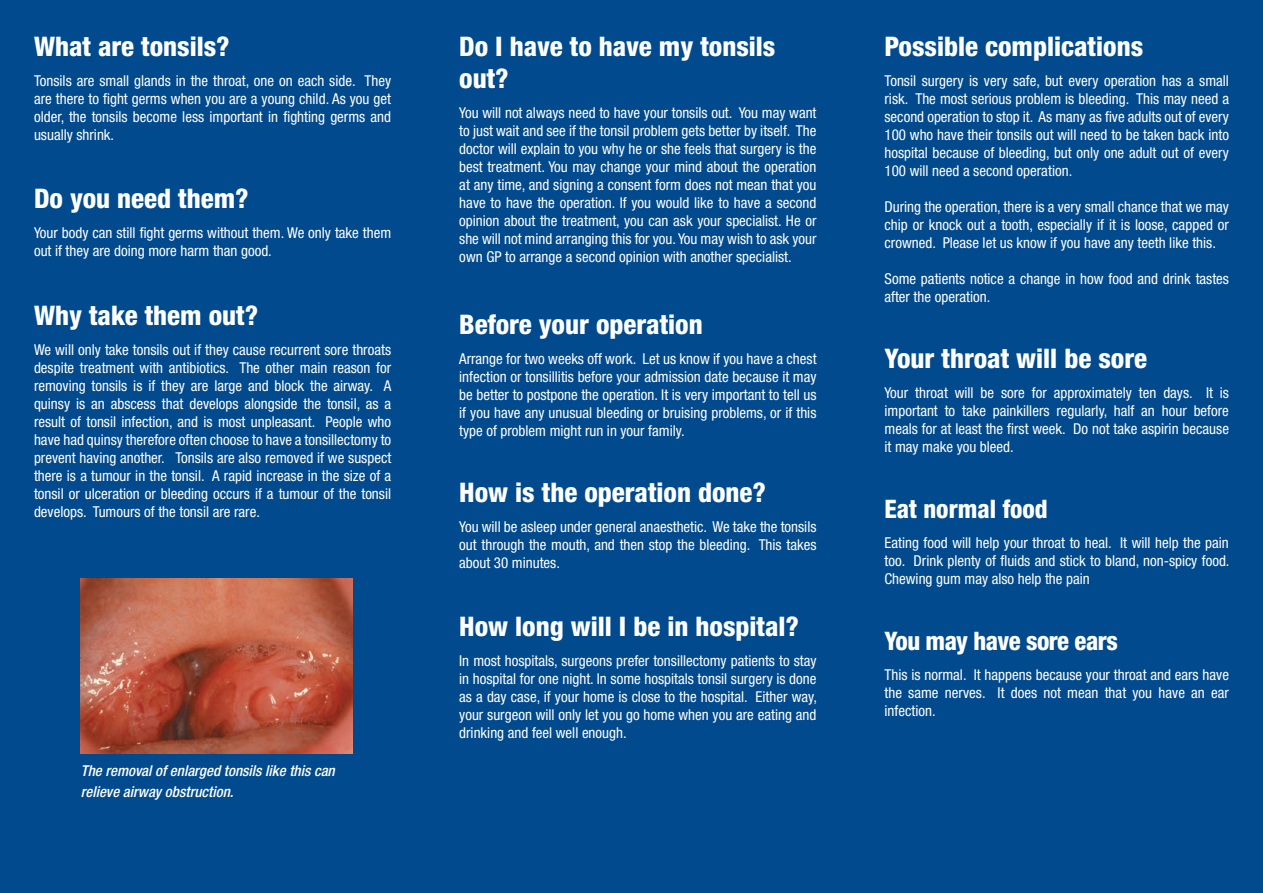
<style>
.page{position:relative;width:1263px;height:893px;background:#004a8d}
.page>*{position:absolute;margin:0;border:0;box-sizing:border-box;transform-origin:0 0}
.t1{font:800 condensed 27px "Helvetica Neue";color:#fff}
.t2{font:800 condensed 25.5px "Helvetica Neue";letter-spacing:-.02em;color:#fff}
.t3{font:800 condensed 25.5px "Helvetica Neue";color:#fff}
.t4{font:condensed 15px/18px "Helvetica Neue";color:#fff;text-align:justify}
.t5{font:italic 500 condensed 15px "Helvetica Neue";color:#fff}
</style>
<div class="page">
<img style="left:81px;top:578px;width:271px;height:176px">
<p class="t1" style="left:34px;top:30px;width:197px">What are tonsils?</p>
<p class="t4" style="left:34px;top:71px;width:359px">Tonsils are small glands in the throat, one on each side. They are there to fight germs when you are a young child. As you get older, the tonsils become less important in fighting germs and usually shrink.</p>
<p class="t1" style="left:34px;top:182px;width:216px">Do you need them?</p>
<p class="t4" style="left:34px;top:224px;width:359px">Your body can still fight germs without them. We only take them out if they are doing more harm than good.</p>
<p class="t1" style="left:34px;top:298px;width:226px">Why take them out?</p>
<p class="t4" style="left:34px;top:340px;width:359px">We will only take tonsils out if they cause recurrent sore throats despite treatment with antibiotics. The other main reason for removing tonsils is if they are large and block the airway. A quinsy is an abscess that develops alongside the tonsil, as a result of tonsil infection, and is most unpleasant. People who have had quinsy therefore often choose to have a tonsillectomy to prevent having another. Tonsils are also removed if we suspect there is a tumour in the tonsil. A rapid increase in the size of a tonsil or ulceration or bleeding occurs if a tumour of the tonsil develops. Tumours of the tonsil are rare.</p>
<p class="t5" style="left:81px;top:762px;width:256px">The removal of enlarged tonsils like this can</p>
<p class="t5" style="left:81px;top:783px;width:154px">relieve airway obstruction.</p>
<p class="t1" style="left:459px;top:30px;width:318px">Do I have to have my tonsils</p>
<p class="t1" style="left:459px;top:62px;width:51px">out?</p>
<p class="t4" style="left:459px;top:104px;width:359px">You will not always need to have your tonsils out. You may want to just wait and see if the tonsil problem gets better by itself. The doctor will explain to you why he or she feels that surgery is the best treatment. You may change your mind about the operation at any time, and signing a consent form does not mean that you have to have the operation. If you would like to have a second opinion about the treatment, you can ask your specialist. He or she will not mind arranging this for you. You may wish to ask your own GP to arrange a second opinion with another specialist.</p>
<p class="t1" style="left:459px;top:307px;width:245px">Before your operation</p>
<p class="t4" style="left:459px;top:349px;width:359px">Arrange for two weeks off work. Let us know if you have a chest infection or tonsillitis before your admission date because it may be better to postpone the operation. It is very important to tell us if you have any unusual bleeding or bruising problems, or if this type of problem might run in your family.</p>
<p class="t1" style="left:459px;top:475px;width:308px">How is the operation done?</p>
<p class="t4" style="left:459px;top:517px;width:359px">You will be asleep under general anaesthetic. We take the tonsils out through the mouth, and then stop the bleeding. This takes about 30 minutes.</p>
<p class="t1" style="left:459px;top:610px;width:341px">How long will I be in hospital?</p>
<p class="t4" style="left:459px;top:652px;width:359px">In most hospitals, surgeons prefer tonsillectomy patients to stay in hospital for one night. In some hospitals tonsil surgery is done as a day case, if your home is close to the hospital. Either way, your surgeon will only let you go home when you are eating and drinking and feel well enough.</p>
<p class="t1" style="left:884px;top:30px;width:260px">Possible complications</p>
<p class="t4" style="left:884px;top:71px;width:346px">Tonsil surgery is very safe, but every operation has a small risk. The most serious problem is bleeding. This may need a second operation to stop it. As many as five adults out of every 100 who have their tonsils out will need to be taken back into hospital because of bleeding, but only one adult out of every 100 will need a second operation.</p>
<p class="t4" style="left:884px;top:197px;width:346px">During the operation, there is a very small chance that we may chip or knock out a tooth, especially if it is loose, capped or crowned. Please let us know if you have any teeth like this.</p>
<p class="t4" style="left:884px;top:269px;width:346px">Some patients notice a change in how food and drink tastes after the operation.</p>
<p class="t1" style="left:884px;top:342px;width:264px">Your throat will be sore</p>
<p class="t4" style="left:884px;top:383px;width:346px">Your throat will be sore for approximately ten days. It is important to take painkillers regularly, half an hour before meals for at least the first week. Do not take aspirin because it may make you bleed.</p>
<p class="t3" style="left:884px;top:493px;width:165px">Eat normal food</p>
<p class="t4" style="left:884px;top:533px;width:346px">Eating food will help your throat to heal. It will help the pain too. Drink plenty of fluids and stick to bland, non-spicy food.<br>Chewing gum may also help the pain</p>
<p class="t2" style="left:884px;top:625px;width:235px">You may have sore ears</p>
<p class="t4" style="left:884px;top:665px;width:346px">This is normal. It happens because your throat and ears have the same nerves. It does not mean that you have an ear infection.</p>
</div>
